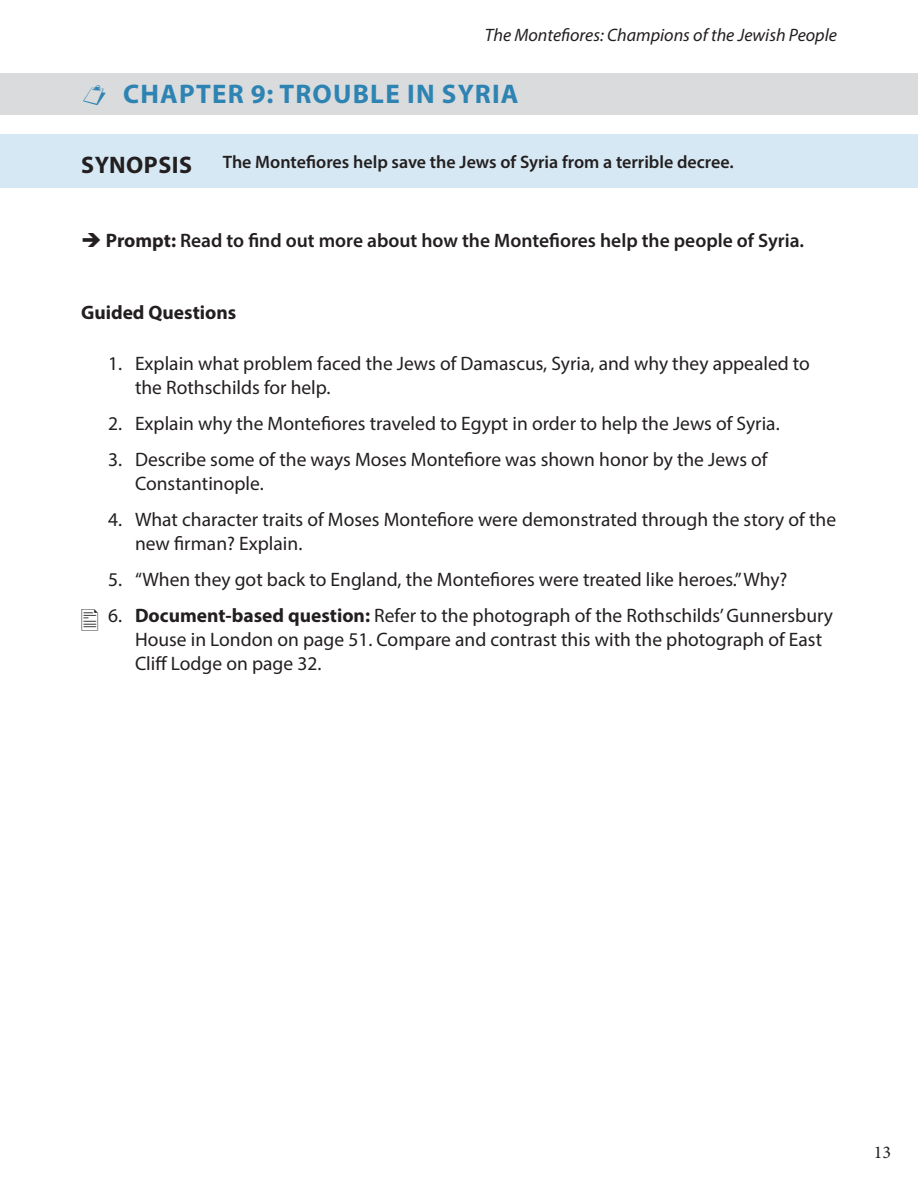
<style>
.page{position:relative;width:918px;height:1188px;background:#fff}
.page>*{position:absolute;margin:0;border:0;box-sizing:border-box;transform-origin:0 0}
.blue_title_gray_back{font:700 27px "Myriad Pro";letter-spacing:.045em;color:#2d83b2}
.t1{font:700 24px "Myriad Pro";letter-spacing:.02em;color:#231f20}
.t2{font:19.5px/24px "Myriad Pro";color:#231f20}
.prompt_new{font:600 19.5px "Myriad Pro";color:#231f20}
.Guided_Questions{font:700 19.5px "Myriad Pro";color:#231f20}
.synopsis_text_new{font:600 18px "Myriad Pro";color:#231f20}
.t3{font:italic 18px "Myriad Pro";color:#231f20}
.t4{font:18px "Minion Pro";color:#231f20}
.s1{font-weight:700}
</style>
<div class="page">
<div style="left:0;top:134px;width:918px;height:54px;background:#d6e8f3"></div>
<div style="left:0;top:73px;width:918px;height:42px;background:#dadbdd"></div>
<p class="t3" style="left:485px;top:23px;width:354px">The Montefiores: Champions of the Jewish People</p>
<p class="blue_title_gray_back" style="left:123px;top:76px;width:397px">CHAPTER 9: TROUBLE IN SYRIA</p>
<p class="t1" style="left:81px;top:149px;width:112px">SYNOPSIS</p>
<p class="synopsis_text_new" style="left:223px;top:151px;width:513px">The Montefiores help save the Jews of Syria from a terrible decree.</p>
<p class="prompt_new" style="left:81px;top:228px;width:725px">➔ <span class="s1">Prompt:</span> Read to find out more about how the Montefiores help the people of Syria.</p>
<p class="Guided_Questions" style="left:81px;top:299px;width:157px">Guided Questions</p>
<p class="t2" style="left:135px;top:351px;width:676px;text-indent:-27px">1. Explain what problem faced the Jews of Damascus, Syria, and why they appealed to the Rothschilds for help.</p>
<p class="t2" style="left:108px;top:411px;width:672px">2. Explain why the Montefiores traveled to Egypt in order to help the Jews of Syria.</p>
<p class="t2" style="left:135px;top:447px;width:634px;text-indent:-27px">3. Describe some of the ways Moses Montefiore was shown honor by the Jews of<br>Constantinople.</p>
<p class="t2" style="left:135px;top:507px;width:703px;text-indent:-27px">4. What character traits of Moses Montefiore were demonstrated through the story of the new firman? Explain.</p>
<p class="t2" style="left:108px;top:567px;width:681px">5. “When they got back to England, the Montefiores were treated like heroes.” Why?</p>
<p class="t2" style="left:135px;top:603px;width:700px;text-indent:-27px">6. <span class="s1">Document-based question:</span> Refer to the photograph of the Rothschilds’ Gunnersbury<br>House in London on page 51. Compare and contrast this with the photograph of East<br>Cliff Lodge on page 32.</p>
<p class="t4" style="left:874px;top:1140px;width:19px">13</p>
</div>
